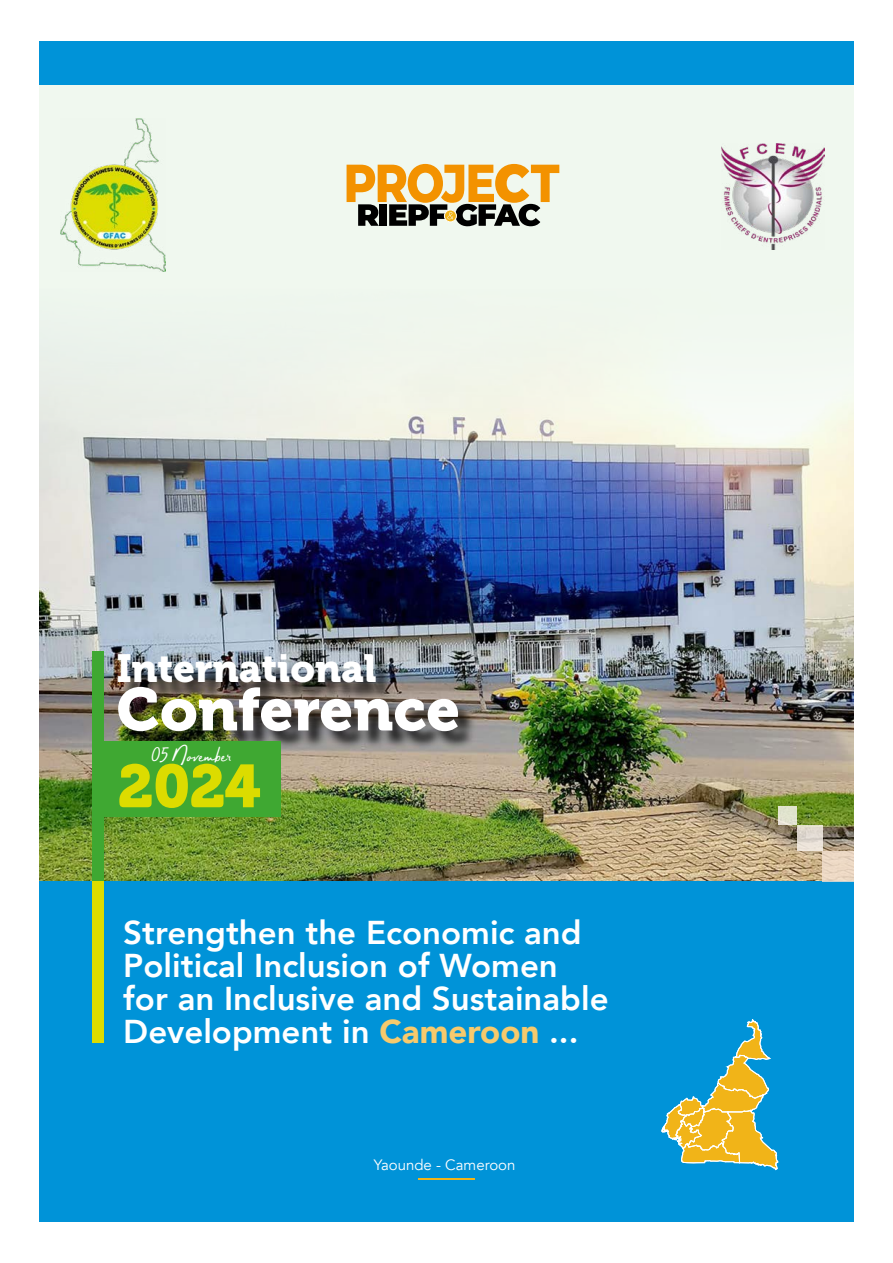
<style>
.page{position:relative;width:893px;height:1263px;background:#fff}
.page>*{position:absolute;margin:0;border:0;box-sizing:border-box;transform-origin:0 0}
.t1{font:60px "Museo 900";color:#fff}
.t2{font:60px "Museo 900";color:#dcdc00}
.t3{font:39px "Museo 900";color:#fff}
.t4{font:800 33px/33px "Avenir";color:#fff}
.t5{font:24px "Bahagia";color:#fff}
.t6{font:15px "Avenir";color:#fff}
.s1{font-weight:900;color:#f7ca6d}
</style>
<div class="page">
<div style="left:39px;top:41px;width:815px;height:1180px;background:#f0f8ef"></div>
<img style="left:39px;top:380px;width:815px;height:501px">
<div style="left:39px;top:881px;width:815px;height:340px;background:#0093d8"></div>
<svg style="left:823px;top:851px;width:31px;height:30px"></svg>
<svg style="left:797px;top:825px;width:25px;height:25px"></svg>
<div style="left:778px;top:806px;width:18px;height:19px;background:#e1e3ce"></div>
<svg style="left:662px;top:1019px;width:116px;height:151px"></svg>
<div style="left:120px;top:657px;width:357px;height:92px;background:#000;opacity:.75"></div>
<div style="left:92px;top:652px;width:12px;height:391px;background:#3fa832"></div>
<div style="left:92px;top:881px;width:12px;height:162px;background:#dcdc00"></div>
<div style="left:98px;top:741px;width:183px;height:75px;background:#3fa832"></div>
<hr style="left:418px;top:1178px;width:57px;height:1px;background:#f1b418">
<div style="left:39px;top:41px;width:815px;height:44px;background:#0093d8"></div>
<svg style="left:347px;top:164px;width:212px;height:62px"></svg>
<img style="left:722px;top:143px;width:102px;height:106px">
<img style="left:61px;top:119px;width:105px;height:152px">
<p class="t3" style="left:117px;top:647px;width:262px">International</p>
<h1 class="t1" style="left:117px;top:675px;width:345px">Conference</h1>
<h1 class="t2" style="left:118px;top:752px;width:144px">2024</h1>
<p class="t5" style="left:151px;top:738px;width:82px">05 November</p>
<p class="t4" style="left:123px;top:916px;width:487px">Strengthen the Economic and<br>Political Inclusion of Women for an Inclusive and Sustainable<br>Development in <span class="s1">Cameroon</span> ...</p>
<p class="t6" style="left:374px;top:1156px;width:143px">Yaounde - Cameroon</p>
</div>
